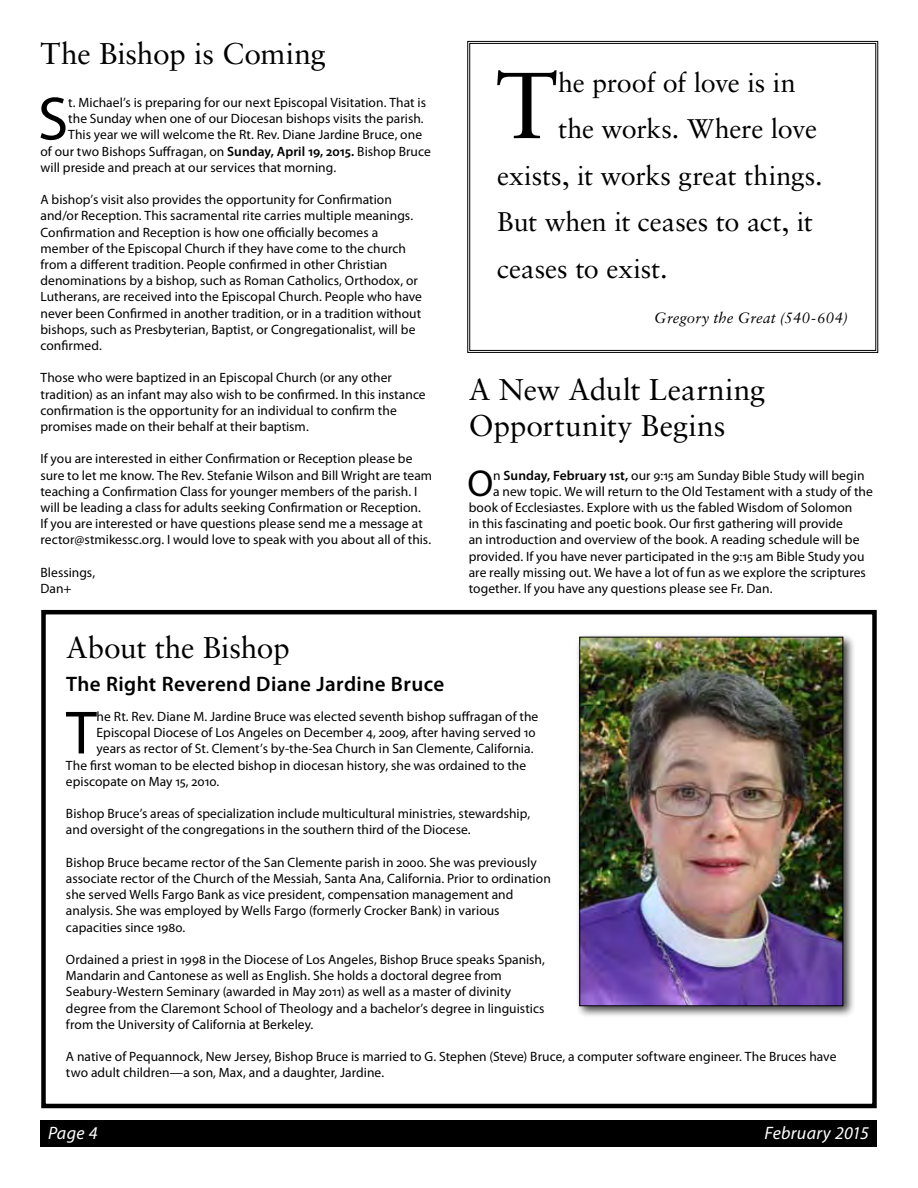
<style>
.page{position:relative;width:918px;height:1188px;background:#fff}
.page>*{position:absolute;margin:0;border:0;box-sizing:border-box;transform-origin:0 0}
.t1{font:93.6px "Sabon LT Std";color:#000}
.t2{font:61.5px "Myriad Pro";color:#000}
.t3{font:37.5px "Myriad Pro";color:#000}
.t4{font:30px/36px "Sabon LT Std";color:#000}
.t5{font:27px "Sabon LT Std";letter-spacing:-.01em;color:#000}
.t6{font:600 21px "Myriad Pro";letter-spacing:.02em;color:#000}
.t7{font:italic 18px "Myriad Pro";letter-spacing:.015em;color:#fff}
.t8{font:italic 15px "Sabon LT Std";letter-spacing:.015em;color:#000}
.t9{font:13.5px/16.2px "Myriad Pro";letter-spacing:.005em;color:#000}
.s1{font-weight:600}
</style>
<div class="page">
<div style="left:40px;top:1120px;width:838px;height:27px;background:#000"></div>
<div style="left:41px;top:610px;width:836px;height:498px;border:4px solid #000"></div>
<div style="left:576px;top:633px;width:279px;height:386px;background:#000;opacity:.75"></div>
<img style="left:582px;top:639px;width:259px;height:365px">
<div style="left:580px;top:637px;width:263px;height:369px;border:1px solid #000"></div>
<svg style="left:467px;top:40px;width:412px;height:313px"></svg>
<div style="left:469px;top:43px;width:407px;height:308px;border:1px solid #000"></div>
<h3 class="t4" style="left:40px;top:35px;width:287px">The Bishop is Coming</h3>
<h2 class="t2" style="left:38px;top:81px;width:32px">S</h2>
<p class="t9" style="left:68px;top:94px;width:359px">t. Michael’s is preparing for our next Episcopal Visitation. That is</p>
<p class="t9" style="left:68px;top:110px;width:357px">the Sunday when one of our Diocesan bishops visits the parish.</p>
<p class="t9" style="left:68px;top:127px;width:355px">This year we will welcome the Rt. Rev. Diane Jardine Bruce, one</p>
<p class="t9" style="left:40px;top:143px;width:392px">of our two Bishops Suffragan, on <span class="s1">Sunday, April 19, 2015.</span> Bishop Bruce</p>
<p class="t9" style="left:40px;top:159px;width:297px">will preside and preach at our services that morning.</p>
<p class="t9" style="left:40px;top:191px;width:383px">A bishop’s visit also provides the opportunity for Confirmation and/or Reception. This sacramental rite carries multiple meanings.<br>Confirmation and Reception is how one officially becomes a member of the Episcopal Church if they have come to the church from a different tradition. People confirmed in other Christian denominations by a bishop, such as Roman Catholics, Orthodox, or Lutherans, are received into the Episcopal Church. People who have never been Confirmed in another tradition, or in a tradition without bishops, such as Presbyterian, Baptist, or Congregationalist, will be confirmed.</p>
<p class="t9" style="left:40px;top:370px;width:387px">Those who were baptized in an Episcopal Church (or any other tradition) as an infant may also wish to be confirmed. In this instance confirmation is the opportunity for an individual to confirm the promises made on their behalf at their baptism.</p>
<p class="t9" style="left:40px;top:451px;width:393px">If you are interested in either Confirmation or Reception please be sure to let me know. The Rev. Stefanie Wilson and Bill Wright are team teaching a Confirmation Class for younger members of the parish. I will be leading a class for adults seeking Confirmation or Reception.<br>If you are interested or have questions please send me a message at rector@stmikessc.org. I would love to speak with you about all of this.</p>
<p class="t9" style="left:40px;top:564px;width:56px">Blessings,<br>Dan+</p>
<h1 class="t1" style="left:496px;top:50px;width:64px">T</h1>
<h3 class="t5" style="left:558px;top:66px;width:239px">he proof of love is in</h3>
<h3 class="t5" style="left:558px;top:113px;width:261px">the works. Where love</h3>
<h3 class="t5" style="left:497px;top:159px;width:327px">exists, it works great things.</h3>
<h3 class="t5" style="left:497px;top:206px;width:317px">But when it ceases to act, it</h3>
<h3 class="t5" style="left:497px;top:252px;width:172px">ceases to exist.</h3>
<p class="t8" style="left:654px;top:309px;width:196px">Gregory the Great (540-604)</p>
<h3 class="t4" style="left:469px;top:372px;width:298px">A New Adult Learning<br>Opportunity Begins</h3>
<h3 class="t3" style="left:467px;top:460px;width:27px">O</h3>
<p class="t9" style="left:493px;top:467px;width:373px">n <span class="s1">Sunday, February 1st,</span> our 9:15 am Sunday Bible Study will begin</p>
<p class="t9" style="left:493px;top:483px;width:381px">a new topic. We will return to the Old Testament with a study of the</p>
<p class="t9" style="left:469px;top:499px;width:385px">book of Ecclesiastes. Explore with us the fabled Wisdom of Solomon</p>
<p class="t9" style="left:469px;top:515px;width:376px">in this fascinating and poetic book. Our first gathering will provide</p>
<p class="t9" style="left:469px;top:532px;width:392px">an introduction and overview of the book. A reading schedule will be</p>
<p class="t9" style="left:469px;top:548px;width:397px">provided. If you have never participated in the 9:15 am Bible Study you</p>
<p class="t9" style="left:469px;top:564px;width:399px">are really missing out. We have a lot of fun as we explore the scriptures</p>
<p class="t9" style="left:469px;top:580px;width:305px">together. If you have any questions please see Fr. Dan.</p>
<h3 class="t4" style="left:66px;top:629px;width:225px">About the Bishop</h3>
<h3 class="t6" style="left:66px;top:671px;width:380px">The Right Reverend Diane Jardine Bruce</h3>
<h2 class="t2" style="left:66px;top:695px;width:32px">T</h2>
<p class="t9" style="left:97px;top:708px;width:443px">he Rt. Rev. Diane M. Jardine Bruce was elected seventh bishop suffragan of the</p>
<p class="t9" style="left:97px;top:724px;width:441px">Episcopal Diocese of Los Angeles on December 4, 2009, after having served 10</p>
<p class="t9" style="left:97px;top:741px;width:438px">years as rector of St. Clement’s by-the-Sea Church in San Clemente, California.</p>
<p class="t9" style="left:66px;top:757px;width:462px">The first woman to be elected bishop in diocesan history, she was ordained to the</p>
<p class="t9" style="left:66px;top:773px;width:155px">episcopate on May 15, 2010.</p>
<p class="t9" style="left:66px;top:805px;width:466px">Bishop Bruce’s areas of specialization include multicultural ministries, stewardship, and oversight of the congregations in the southern third of the Diocese.</p>
<p class="t9" style="left:66px;top:854px;width:486px">Bishop Bruce became rector of the San Clemente parish in 2000. She was previously associate rector of the Church of the Messiah, Santa Ana, California. Prior to ordination she served Wells Fargo Bank as vice president, compensation management and analysis. She was employed by Wells Fargo (formerly Crocker Bank) in various capacities since 1980.</p>
<p class="t9" style="left:66px;top:951px;width:480px">Ordained a priest in 1998 in the Diocese of Los Angeles, Bishop Bruce speaks Spanish, Mandarin and Cantonese as well as English. She holds a doctoral degree from Seabury-Western Seminary (awarded in May 2011) as well as a master of divinity degree from the Claremont School of Theology and a bachelor’s degree in linguistics from the University of California at Berkeley.</p>
<p class="t9" style="left:66px;top:1048px;width:772px">A native of Pequannock, New Jersey, Bishop Bruce is married to G. Stephen (Steve) Bruce, a computer software engineer. The Bruces have two adult children—a son, Max, and a daughter, Jardine.</p>
<h3 class="t7" style="left:48px;top:1121px;width:51px">Page 4</h3>
<h3 class="t7" style="left:764px;top:1121px;width:106px">February 2015</h3>
</div>
